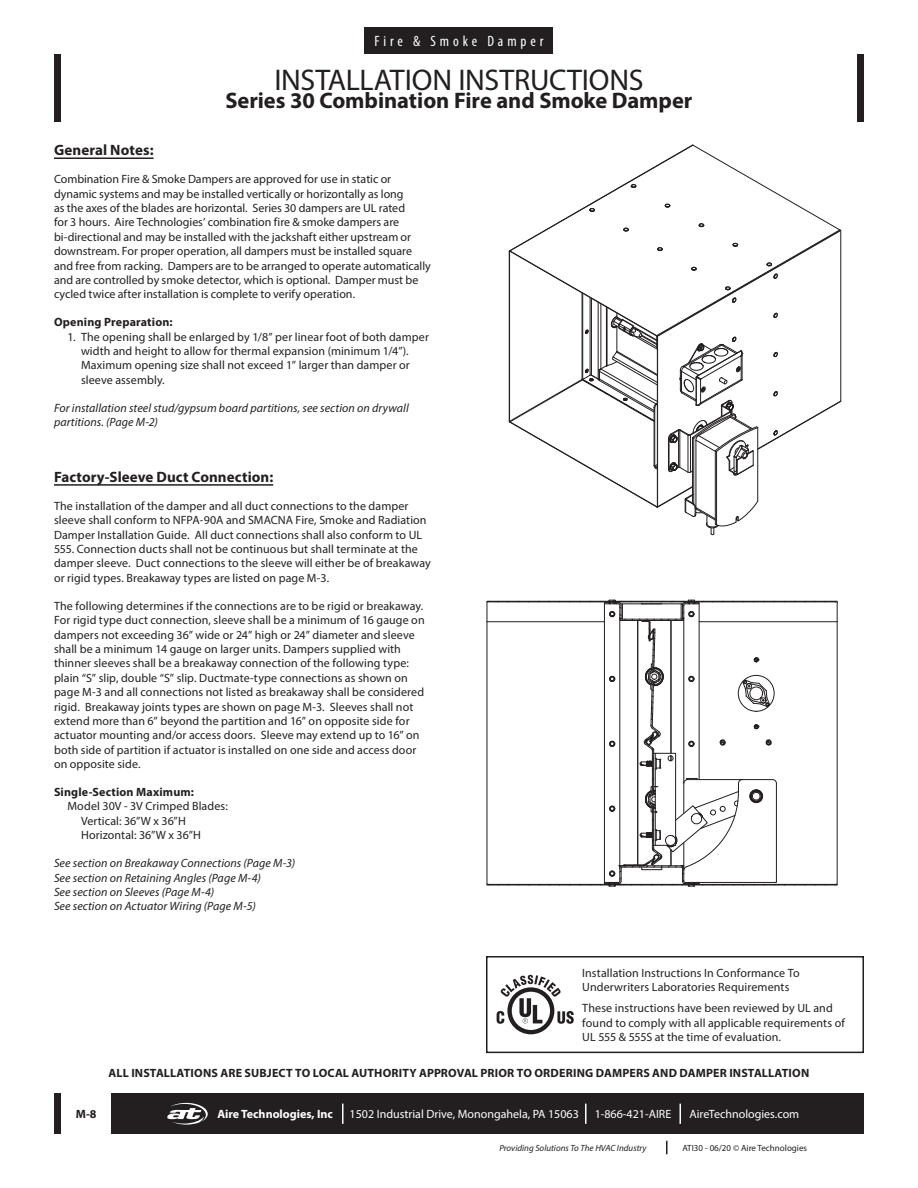
<style>
.page{position:relative;width:918px;height:1188px;background:#fff}
.page>*{position:absolute;margin:0;border:0;box-sizing:border-box;transform-origin:0 0}
.t1{font:30px "Myriad Pro";letter-spacing:-.005em;color:#231f20}
.t2{font:700 22.5px "Myriad Pro";letter-spacing:-.005em;color:#231f20}
.t3{font:700 15px "Myriad Pro";letter-spacing:.005em;color:#231f20}
.t4{font:condensed 15px "Myriad Pro";letter-spacing:.26em;color:#fff}
.t5{font:12px/14.4px "Myriad Pro";letter-spacing:.005em;color:#231f20}
.t6{font:italic 12px/14.4px "Myriad Pro";letter-spacing:.005em;color:#231f20}
.t7{font:700 12px "Myriad Pro";letter-spacing:.015em;color:#231f20}
.t8{font:12px "Myriad Pro";color:#fff}
.t9{font:700 12px "Myriad Pro";color:#fff}
.t10{font:italic 9px "Myriad Pro";color:#231f20}
.t11{font:9px "Myriad Pro";color:#231f20}
</style>
<div class="page">
<div style="left:54px;top:1094px;width:7px;height:40px;background:#231f20"></div>
<div style="left:112px;top:1094px;width:752px;height:40px;background:#231f20"></div>
<hr style="left:342px;top:1104px;width:2px;height:20px;background:#fff">
<svg style="left:585px;top:1104px;width:1px;height:20px"></svg>
<svg style="left:680px;top:1104px;width:1px;height:20px"></svg>
<svg style="left:167px;top:1103px;width:41px;height:22px"></svg>
<div style="left:54px;top:54px;width:7px;height:68px;background:#231f20"></div>
<div style="left:857px;top:54px;width:7px;height:68px;background:#231f20"></div>
<div style="left:364px;top:27px;width:190px;height:27px;background:#231f20"></div>
<svg style="left:666px;top:1141px;width:2px;height:13px"></svg>
<hr style="left:54px;top:158px;width:100px;height:1px;background:#231f20">
<hr style="left:54px;top:484px;width:219px;height:2px;background:#231f20">
<svg style="left:508px;top:144px;width:334px;height:392px"></svg>
<div style="left:486px;top:956px;width:378px;height:97px;border:2px solid #231f20"></div>
<svg style="left:497px;top:975px;width:77px;height:59px"></svg>
<div style="left:487px;top:884px;width:351px;height:1px;border:1px solid #231f20"></div>
<div style="left:487px;top:601px;width:351px;height:1px;border:1px solid #231f20"></div>
<hr style="left:837px;top:622px;width:1px;height:262px;background:#231f20">
<hr style="left:487px;top:622px;width:1px;height:262px;background:#231f20">
<hr style="left:699px;top:621px;width:138px;height:1px;background:#231f20">
<hr style="left:487px;top:621px;width:117px;height:1px;background:#231f20">
<svg style="left:487px;top:601px;width:2px;height:21px"></svg>
<svg style="left:835px;top:601px;width:3px;height:21px"></svg>
<svg style="left:600px;top:599px;width:177px;height:288px"></svg>
<p class="t4" style="left:375px;top:32px;width:170px">Fire &amp; Smoke Damper</p>
<p class="t1" style="left:274px;top:61px;width:371px">INSTALLATION INSTRUCTIONS</p>
<p class="t2" style="left:225px;top:86px;width:469px">Series 30 Combination Fire and Smoke Damper</p>
<p class="t3" style="left:54px;top:140px;width:101px">General Notes:</p>
<p class="t5" style="left:54px;top:172px;width:378px">Combination Fire &amp; Smoke Dampers are approved for use in static or dynamic systems and may be installed vertically or horizontally as long<br>as the axes of the blades are horizontal. Series 30 dampers are UL rated<br>for 3 hours. Aire Technologies’ combination fire &amp; smoke dampers are bi-directional and may be installed with the jackshaft either upstream or downstream. For proper operation, all dampers must be installed square and free from racking. Dampers are to be arranged to operate automatically and are controlled by smoke detector, which is optional. Damper must be cycled twice after installation is complete to verify operation.</p>
<p class="t7" style="left:54px;top:314px;width:120px">Opening Preparation:</p>
<p class="t5" style="left:81px;top:329px;width:349px;text-indent:-14px">1. The opening shall be enlarged by 1/8” per linear foot of both damper width and height to allow for thermal expansion (minimum 1/4”).<br>Maximum opening size shall not exceed 1” larger than damper or sleeve assembly.</p>
<p class="t6" style="left:54px;top:400px;width:356px">For installation steel stud/gypsum board partitions, see section on drywall partitions. (Page M-2)</p>
<p class="t3" style="left:54px;top:467px;width:221px">Factory-Sleeve Duct Connection:</p>
<p class="t5" style="left:54px;top:498px;width:378px">The installation of the damper and all duct connections to the damper sleeve shall conform to NFPA-90A and SMACNA Fire, Smoke and Radiation Damper Installation Guide. All duct connections shall also conform to UL 555. Connection ducts shall not be continuous but shall terminate at the damper sleeve. Duct connections to the sleeve will either be of breakaway or rigid types. Breakaway types are listed on page M-3.</p>
<p class="t5" style="left:54px;top:598px;width:372px">The following determines if the connections are to be rigid or breakaway.<br>For rigid type duct connection, sleeve shall be a minimum of 16 gauge on dampers not exceeding 36” wide or 24” high or 24” diameter and sleeve shall be a minimum 14 gauge on larger units. Dampers supplied with thinner sleeves shall be a breakaway connection of the following type: plain “S” slip, double “S” slip. Ductmate-type connections as shown on page M-3 and all connections not listed as breakaway shall be considered rigid. Breakaway joints types are shown on page M-3. Sleeves shall not extend more than 6” beyond the partition and 16” on opposite side for actuator mounting and/or access doors. Sleeve may extend up to 16” on both side of partition if actuator is installed on one side and access door on opposite side.</p>
<p class="t7" style="left:54px;top:784px;width:142px">Single-Section Maximum:</p>
<p class="t5" style="left:81px;top:799px;width:148px;text-indent:-14px">Model 30V - 3V Crimped Blades:<br>Vertical: 36”W x 36”H<br>Horizontal: 36”W x 36”H</p>
<p class="t6" style="left:54px;top:856px;width:243px">See section on Breakaway Connections (Page M-3)<br>See section on Retaining Angles (Page M-4)<br>See section on Sleeves (Page M-4)<br>See section on Actuator Wiring (Page M-5)</p>
<p class="t5" style="left:582px;top:965px;width:219px">Installation Instructions In Conformance To<br>Underwriters Laboratories Requirements</p>
<p class="t5" style="left:582px;top:1001px;width:264px">These instructions have been reviewed by UL and found to comply with all applicable requirements of<br>UL 555 &amp; 555S at the time of evaluation.</p>
<p class="t7" style="left:109px;top:1065px;width:702px">ALL INSTALLATIONS ARE SUBJECT TO LOCAL AUTHORITY APPROVAL PRIOR TO ORDERING DAMPERS AND DAMPER INSTALLATION</p>
<p class="t7" style="left:76px;top:1106px;width:22px">M-8</p>
<p class="t9" style="left:217px;top:1106px;width:117px">Aire Technologies, Inc</p>
<p class="t8" style="left:350px;top:1107px;width:231px">1502 Industrial Drive, Monongahela, PA 15063</p>
<p class="t8" style="left:595px;top:1107px;width:78px">1-866-421-AIRE</p>
<p class="t8" style="left:689px;top:1107px;width:111px">AireTechnologies.com</p>
<p class="t10" style="left:499px;top:1142px;width:149px">Providing Solutions To The HVAC Industry</p>
<p class="t11" style="left:682px;top:1142px;width:126px">ATI30 - 06/20 © Aire Technologies</p>
</div>
